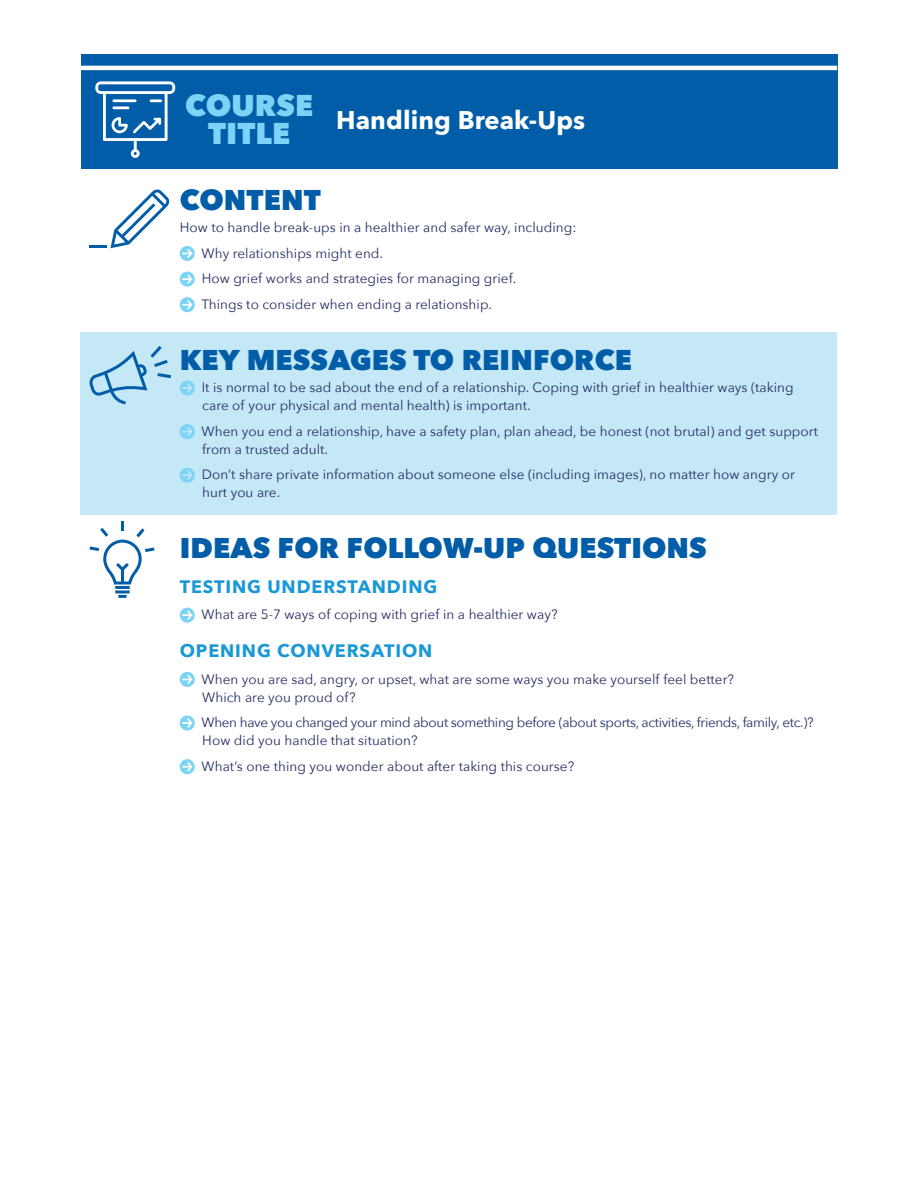
<style>
.page{position:relative;width:918px;height:1188px;background:#fff}
.page>*{position:absolute;margin:0;border:0;box-sizing:border-box;transform-origin:0 0}
.Heading_2{font:800 30px/28.5px "Avenir Next";letter-spacing:.005em;color:#7cd3f6;text-align:center}
.Heading_4{font:800 28.5px "Avenir Next";letter-spacing:.005em;color:#015da7}
.Heading_3{font:700 25.5px "Avenir Next";letter-spacing:.005em;color:#fff}
.Heading_5{font:700 18px "Avenir Next";letter-spacing:.05em;color:#1a98d6}
.Bullet_Arrow{font:13.5px/18px "Avenir Next";letter-spacing:.005em;color:#242c64}
.Bullet_Arrow-2{font:13.5px/18px "Avenir Next";letter-spacing:-.025em;color:#242c64}
</style>
<div class="page">
<div style="left:81px;top:54px;width:756px;height:114px;background:#015da7"></div>
<hr style="left:81px;top:66px;width:756px;height:4px;background:#fff">
<svg style="left:95px;top:81px;width:80px;height:77px"></svg>
<svg style="left:89px;top:521px;width:66px;height:77px"></svg>
<div style="left:81px;top:332px;width:756px;height:182px;background:#c4e8f6"></div>
<svg style="left:89px;top:346px;width:82px;height:58px"></svg>
<svg style="left:110px;top:189px;width:60px;height:59px"></svg>
<hr style="left:89px;top:245px;width:18px;height:3px;background:#015da7">
<svg style="left:180px;top:246px;width:15px;height:15px"></svg>
<svg style="left:180px;top:272px;width:15px;height:15px"></svg>
<svg style="left:180px;top:297px;width:15px;height:15px"></svg>
<svg style="left:180px;top:380px;width:15px;height:16px"></svg>
<svg style="left:180px;top:424px;width:15px;height:15px"></svg>
<svg style="left:180px;top:468px;width:15px;height:15px"></svg>
<svg style="left:180px;top:608px;width:15px;height:15px"></svg>
<svg style="left:180px;top:672px;width:15px;height:15px"></svg>
<svg style="left:180px;top:716px;width:15px;height:15px"></svg>
<svg style="left:180px;top:759px;width:15px;height:15px"></svg>
<p class="Heading_2" style="left:185px;top:91px;width:130px">COURSE<br>TITLE</p>
<p class="Heading_3" style="left:336px;top:98px;width:251px">Handling Break-Ups</p>
<p class="Heading_4" style="left:180px;top:182px;width:143px">CONTENT</p>
<p class="Bullet_Arrow" style="left:180px;top:218px;width:398px">How to handle break-ups in a healthier and safer way, including:</p>
<p class="Bullet_Arrow" style="left:202px;top:243px;width:183px">Why relationships might end.</p>
<p class="Bullet_Arrow" style="left:202px;top:269px;width:316px">How grief works and strategies for managing grief.</p>
<p class="Bullet_Arrow" style="left:201px;top:295px;width:292px">Things to consider when ending a relationship.</p>
<p class="Heading_4" style="left:180px;top:342px;width:454px">KEY MESSAGES TO REINFORCE</p>
<p class="Bullet_Arrow" style="left:202px;top:378px;width:593px">It is normal to be sad about the end of a relationship. Coping with grief in healthier ways (taking care of your physical and mental health) is important.</p>
<p class="Bullet_Arrow" style="left:202px;top:421px;width:618px">When you end a relationship, have a safety plan, plan ahead, be honest (not brutal) and get support from a trusted adult.</p>
<p class="Bullet_Arrow" style="left:202px;top:465px;width:595px">Don’t share private information about someone else (including images), no matter how angry or hurt you are.</p>
<p class="Heading_4" style="left:180px;top:531px;width:529px">IDEAS FOR FOLLOW-UP QUESTIONS</p>
<p class="Heading_5" style="left:180px;top:571px;width:259px">TESTING UNDERSTANDING</p>
<p class="Bullet_Arrow" style="left:202px;top:605px;width:358px">What are 5-7 ways of coping with grief in a healthier way?</p>
<p class="Heading_5" style="left:180px;top:635px;width:254px">OPENING CONVERSATION</p>
<p class="Bullet_Arrow" style="left:202px;top:669px;width:534px">When you are sad, angry, or upset, what are some ways you make yourself feel better?<br>Which are you proud of?</p>
<p class="Bullet_Arrow-2" style="left:202px;top:713px;width:614px">When have you changed your mind about something before (about sports, activities, friends, family, etc.)?<br>How did you handle that situation?</p>
<p class="Bullet_Arrow" style="left:202px;top:757px;width:374px">What’s one thing you wonder about after taking this course?</p>
</div>
